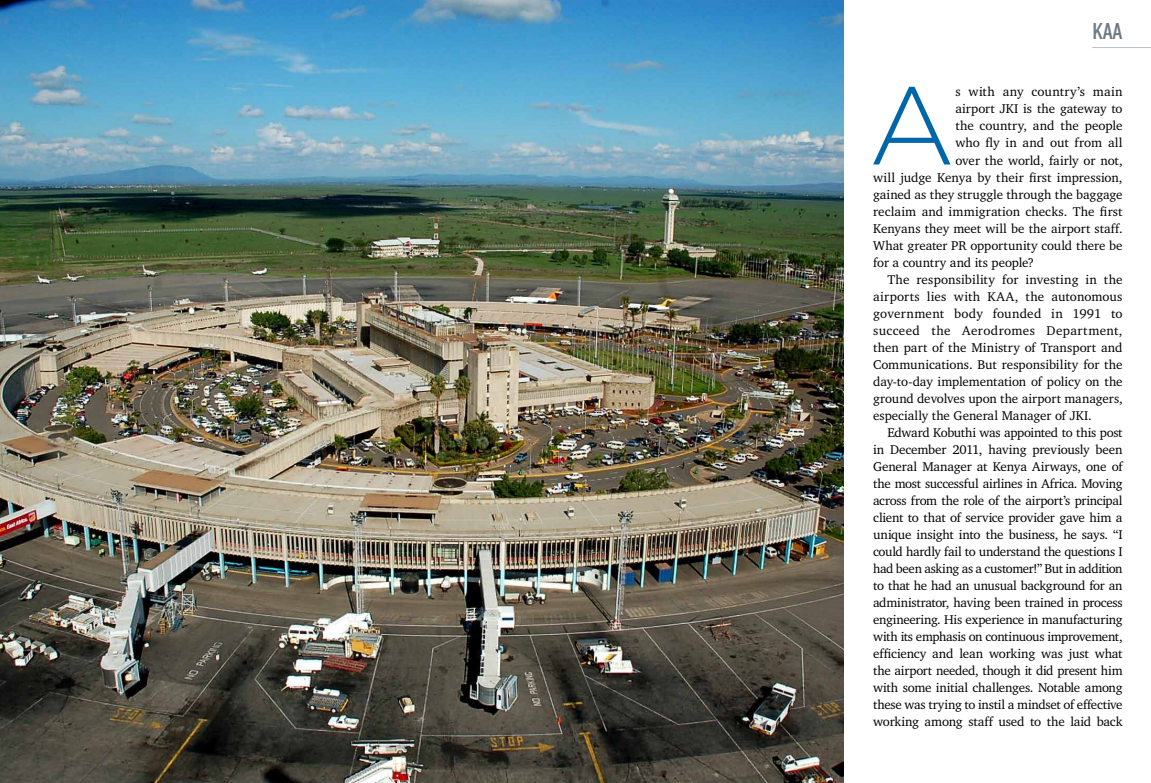
<style>
.page{position:relative;width:1151px;height:783px;background:#fff}
.page>*{position:absolute;margin:0;border:0;box-sizing:border-box;transform-origin:0 0}
.t1{font:300 110.1px "Gotham HTF";color:#06a}
.t2{font:24px "Knockout HTF29 Junior Liteweight";color:#6f7983}
.t3{font:13px "Charter IT Cby BT";letter-spacing:-.01em;color:#000}
.t4{font:13px "Charter IT Cby BT";letter-spacing:.015em;color:#000}
.t5{font:13px "Charter IT Cby BT";letter-spacing:.01em;color:#000}
.t6{font:13px "Charter IT Cby BT";letter-spacing:-.03em;color:#000}
.t7{font:13px "Charter IT Cby BT";letter-spacing:.03em;color:#000}
.t8{font:13px "Charter IT Cby BT";letter-spacing:.025em;color:#000}
</style>
<div class="page">
<img style="left:0;top:0;width:843px;height:782px">
<hr style="left:1092px;top:47px;width:59px;height:1px;background:#bbc0c4">
<h2 class="t2" style="left:1092px;top:18px;width:32px">KAA</h2>
<h1 class="t1" style="left:868px;top:66px;width:89px">A</h1>
<p class="t8" style="left:955px;top:84px;width:169px">s with any country’s main</p>
<p class="t3" style="left:955px;top:101px;width:169px">airport JKI is the gateway to</p>
<p class="t3" style="left:955px;top:118px;width:169px">the country, and the people</p>
<p class="t3" style="left:955px;top:135px;width:169px">who fly in and out from all</p>
<p class="t3" style="left:955px;top:152px;width:169px">over the world, fairly or not,</p>
<p class="t3" style="left:873px;top:169px;width:251px">will judge Kenya by their first impression,</p>
<p class="t3" style="left:873px;top:186px;width:251px">gained as they struggle through the baggage</p>
<p class="t4" style="left:873px;top:203px;width:251px">reclaim and immigration checks. The first</p>
<p class="t3" style="left:873px;top:220px;width:251px">Kenyans they meet will be the airport staff.</p>
<p class="t3" style="left:873px;top:237px;width:251px">What greater PR opportunity could there be</p>
<p class="t3" style="left:873px;top:254px;width:163px">for a country and its people?</p>
<p class="t5" style="left:887px;top:271px;width:237px">The responsibility for investing in the</p>
<p class="t4" style="left:873px;top:288px;width:251px">airports lies with KAA, the autonomous</p>
<p class="t4" style="left:873px;top:305px;width:251px">government body founded in 1991 to</p>
<p class="t7" style="left:873px;top:322px;width:251px">succeed the Aerodromes Department,</p>
<p class="t5" style="left:873px;top:339px;width:251px">then part of the Ministry of Transport and</p>
<p class="t3" style="left:873px;top:356px;width:251px">Communications. But responsibility for the</p>
<p class="t3" style="left:873px;top:373px;width:251px">day-to-day implementation of policy on the</p>
<p class="t3" style="left:873px;top:390px;width:251px">ground devolves upon the airport managers,</p>
<p class="t3" style="left:873px;top:407px;width:220px">especially the General Manager of JKI.</p>
<p class="t3" style="left:887px;top:424px;width:237px">Edward Kobuthi was appointed to this post</p>
<p class="t3" style="left:873px;top:441px;width:251px">in December 2011, having previously been</p>
<p class="t3" style="left:873px;top:458px;width:251px">General Manager at Kenya Airways, one of</p>
<p class="t3" style="left:873px;top:475px;width:251px">the most successful airlines in Africa. Moving</p>
<p class="t3" style="left:873px;top:492px;width:251px">across from the role of the airport’s principal</p>
<p class="t3" style="left:873px;top:509px;width:251px">client to that of service provider gave him a</p>
<p class="t3" style="left:873px;top:526px;width:251px">unique insight into the business, he says. “I</p>
<p class="t3" style="left:873px;top:543px;width:251px">could hardly fail to understand the questions I</p>
<p class="t3" style="left:873px;top:560px;width:251px">had been asking as a customer!” But in addition</p>
<p class="t3" style="left:873px;top:577px;width:251px">to that he had an unusual background for an</p>
<p class="t3" style="left:873px;top:594px;width:251px">administrator, having been trained in process</p>
<p class="t3" style="left:873px;top:611px;width:251px">engineering. His experience in manufacturing</p>
<p class="t6" style="left:873px;top:628px;width:251px">with its emphasis on continuous improvement,</p>
<p class="t3" style="left:873px;top:645px;width:251px">efficiency and lean working was just what</p>
<p class="t3" style="left:873px;top:662px;width:251px">the airport needed, though it did present him</p>
<p class="t3" style="left:873px;top:679px;width:251px">with some initial challenges. Notable among</p>
<p class="t3" style="left:873px;top:696px;width:251px">these was trying to instil a mindset of effective</p>
<p class="t3" style="left:873px;top:713px;width:251px">working among staff used to the laid back</p>
</div>
